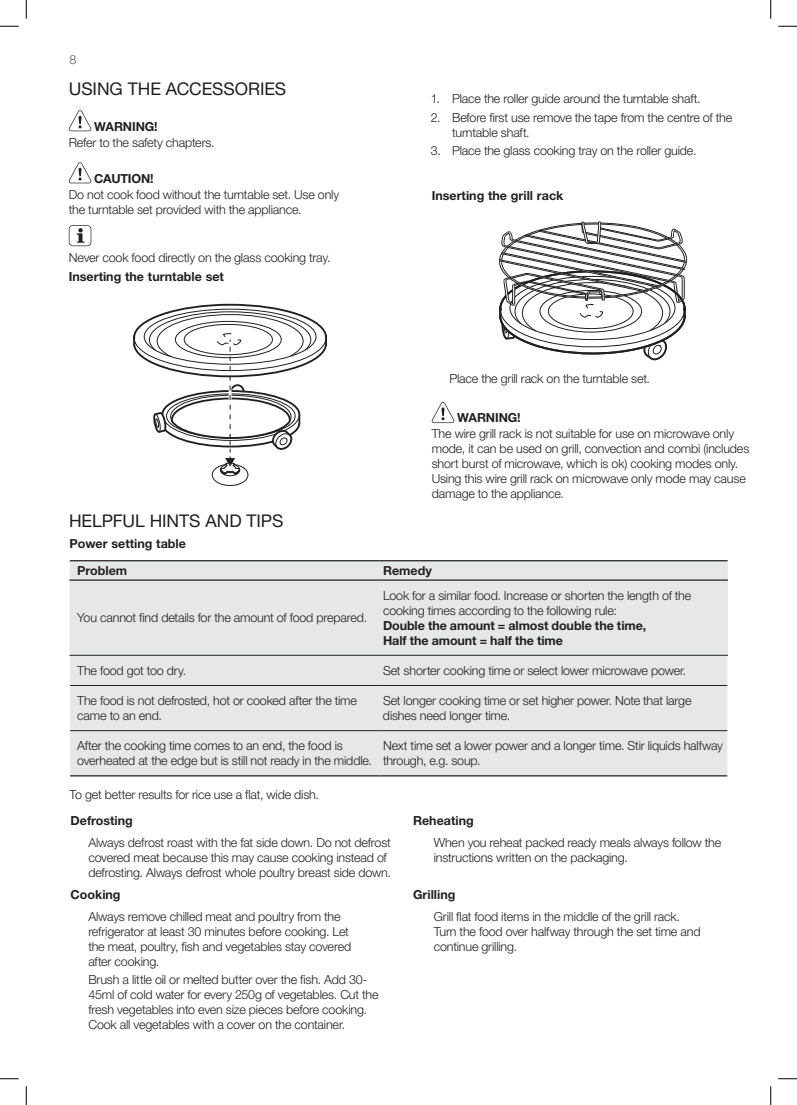
<style>
.page{position:relative;width:797px;height:1105px;background:#fff}
.page>*{position:absolute;margin:0;border:0;box-sizing:border-box;transform-origin:0 0}
.t1{font:17.5px "Helvetica Neue LT Std";letter-spacing:-.005em;color:#231f20}
.t2{font:300 12.5px/15px "Helvetica Neue LT Std";letter-spacing:-.015em;color:#231f20}
.t3{font:700 12.5px/26.8px "Helvetica Neue LT Std";color:#231f20}
.t4{font:300 12.5px "Helvetica Neue LT Std";color:#57585a}
</style>
<div class="page">
<svg style="left:69px;top:110px;width:22px;height:21px"></svg>
<svg style="left:69px;top:162px;width:22px;height:21px"></svg>
<svg style="left:69px;top:225px;width:22px;height:21px"></svg>
<div style="left:69px;top:226px;width:22px;height:19px;background:#fff;border-radius:3px"></div>
<svg style="left:77px;top:228px;width:7px;height:15px"></svg>
<div style="left:212px;top:464px;width:36px;height:22px;border:1px solid #231f20;border-radius:50%"></div>
<svg style="left:133px;top:303px;width:194px;height:173px"></svg>
<svg style="left:499px;top:221px;width:188px;height:140px"></svg>
<svg style="left:432px;top:402px;width:22px;height:21px"></svg>
<div style="left:70px;top:581px;width:657px;height:194px;background:#e6e7e9"></div>
<hr style="left:379px;top:581px;width:1px;height:74px;background:#e6e7e9">
<hr style="left:726px;top:581px;width:2px;height:74px;background:#e6e7e9">
<svg style="left:379px;top:656px;width:1px;height:29px"></svg>
<hr style="left:379px;top:686px;width:1px;height:44px;background:#e6e7e9">
<hr style="left:379px;top:731px;width:1px;height:44px;background:#e6e7e9">
<hr style="left:69px;top:655px;width:310px;height:1px;background:#231f20">
<hr style="left:379px;top:655px;width:349px;height:1px;background:#231f20">
<hr style="left:70px;top:685px;width:309px;height:1px;background:#231f20">
<hr style="left:379px;top:685px;width:348px;height:1px;background:#231f20">
<hr style="left:70px;top:730px;width:309px;height:1px;background:#231f20">
<hr style="left:379px;top:730px;width:348px;height:1px;background:#231f20">
<div style="left:70px;top:561px;width:658px;height:18px;background:#e6e7e9"></div>
<hr style="left:70px;top:560px;width:309px;height:1px;background:#231f20">
<hr style="left:379px;top:560px;width:348px;height:1px;background:#231f20">
<hr style="left:69px;top:581px;width:2px;height:74px;background:#e6e7e9">
<hr style="left:69px;top:579px;width:310px;height:2px;background:#231f20">
<hr style="left:379px;top:579px;width:349px;height:2px;background:#231f20">
<hr style="left:70px;top:775px;width:309px;height:1px;background:#231f20">
<hr style="left:379px;top:775px;width:348px;height:1px;background:#231f20">
<svg style="left:0;top:25px;width:19px;height:2px"></svg>
<svg style="left:778px;top:25px;width:19px;height:2px"></svg>
<svg style="left:0;top:1078px;width:19px;height:1px"></svg>
<svg style="left:778px;top:1078px;width:19px;height:1px"></svg>
<svg style="left:25px;top:0;width:2px;height:19px"></svg>
<svg style="left:25px;top:1086px;width:2px;height:19px"></svg>
<svg style="left:770px;top:0;width:1px;height:19px"></svg>
<svg style="left:770px;top:1086px;width:1px;height:19px"></svg>
<p class="t4" style="left:69px;top:51px;width:8px">8</p>
<h1 class="t1" style="left:69px;top:79px;width:219px">USING THE ACCESSORIES</h1>
<p class="t3" style="left:94px;top:112px;width:65px">WARNING!</p>
<p class="t2" style="left:69px;top:134px;width:147px">Refer to the safety chapters.</p>
<p class="t3" style="left:94px;top:165px;width:61px">CAUTION!</p>
<p class="t2" style="left:69px;top:186px;width:272px">Do not cook food without the turntable set. Use only the turntable set provided with the appliance.</p>
<p class="t2" style="left:69px;top:250px;width:263px">Never cook food directly on the glass cooking tray.</p>
<p class="t3" style="left:69px;top:263px;width:157px">Inserting the turntable set</p>
<p class="t2" style="left:431px;top:91px;width:271px">1. Place the roller guide around the turntable shaft.</p>
<p class="t2" style="left:452px;top:109px;width:281px;text-indent:-21px">2. Before first use remove the tape from the centre of the turntable shaft.</p>
<p class="t2" style="left:431px;top:143px;width:267px">3. Place the glass cooking tray on the roller guide.</p>
<p class="t3" style="left:432px;top:182px;width:133px">Inserting the grill rack</p>
<h1 class="t1" style="left:69px;top:510px;width:216px">HELPFUL HINTS AND TIPS</h1>
<p class="t3" style="left:77px;top:530px;width:110px;text-indent:-8px">Power setting table<br>Problem</p>
<p class="t2" style="left:77px;top:610px;width:291px">You cannot find details for the amount of food prepared.</p>
<p class="t2" style="left:449px;top:371px;width:202px">Place the grill rack on the turntable set.</p>
<p class="t3" style="left:457px;top:404px;width:65px">WARNING!</p>
<p class="t2" style="left:432px;top:426px;width:319px">The wire grill rack is not suitable for use on microwave only mode, it can be used on grill, convection and combi (includes short burst of microwave, which is ok) cooking modes only.<br>Using this wire grill rack on microwave only mode may cause damage to the appliance.</p>
<p class="t3" style="left:383px;top:557px;width:50px">Remedy</p>
<p class="t2" style="left:383px;top:587px;width:310px">Look for a similar food. Increase or shorten the length of the cooking times according to the following rule:</p>
<p class="t3" style="left:383px;top:617px;width:265px;line-height:15px">Double the amount = almost double the time,<br>Half the amount = half the time</p>
<p class="t2" style="left:77px;top:663px;width:111px">The food got too dry.</p>
<p class="t2" style="left:383px;top:663px;width:305px">Set shorter cooking time or select lower microwave power.</p>
<p class="t2" style="left:77px;top:693px;width:281px">The food is not defrosted, hot or cooked after the time came to an end.</p>
<p class="t2" style="left:383px;top:693px;width:310px">Set longer cooking time or set higher power. Note that large dishes need longer time.</p>
<p class="t2" style="left:77px;top:738px;width:296px">After the cooking time comes to an end, the food is overheated at the edge but is still not ready in the middle.</p>
<p class="t2" style="left:383px;top:738px;width:341px">Next time set a lower power and a longer time. Stir liquids halfway through, e.g. soup.</p>
<p class="t2" style="left:69px;top:786px;width:251px">To get better results for rice use a flat, wide dish.</p>
<p class="t3" style="left:71px;top:806px;width:64px">Defrosting</p>
<p class="t2" style="left:88px;top:834px;width:304px">Always defrost roast with the fat side down. Do not defrost covered meat because this may cause cooking instead of defrosting. Always defrost whole poultry breast side down.</p>
<p class="t3" style="left:71px;top:881px;width:51px">Cooking</p>
<p class="t2" style="left:88px;top:909px;width:264px">Always remove chilled meat and poultry from the refrigerator at least 30 minutes before cooking. Let the meat, poultry, fish and vegetables stay covered after cooking.</p>
<p class="t2" style="left:88px;top:972px;width:292px">Brush a little oil or melted butter over the fish. Add 30- 45ml of cold water for every 250g of vegetables. Cut the fresh vegetables into even size pieces before cooking.<br>Cook all vegetables with a cover on the container.</p>
<p class="t3" style="left:413px;top:806px;width:62px">Reheating</p>
<p class="t2" style="left:434px;top:834px;width:289px">When you reheat packed ready meals always follow the instructions written on the packaging.</p>
<p class="t3" style="left:413px;top:881px;width:44px">Grilling</p>
<p class="t2" style="left:434px;top:909px;width:268px">Grill flat food items in the middle of the grill rack.<br>Turn the food over halfway through the set time and continue grilling.</p>
</div>
